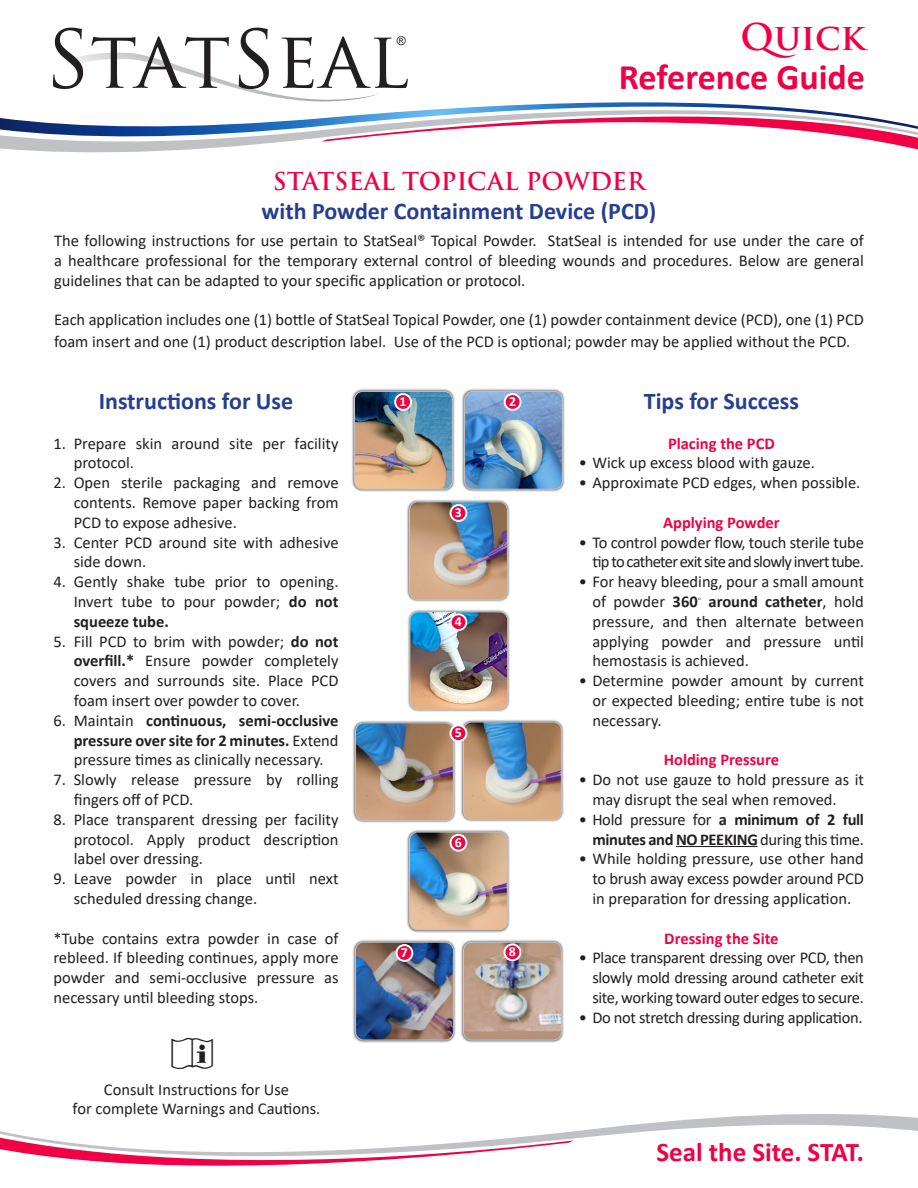
<style>
.page{position:relative;width:918px;height:1188px;background:#fff}
.page>*{position:absolute;margin:0;border:0;box-sizing:border-box;transform-origin:0 0}
.t1{font:78.3px "Trajan Pro";color:#231f20}
.t2{font:42px "MDD EN980";color:#231f20}
.t3{font:700 36px "Calibri";color:#f00044}
.t4{font:700 36px "Trajan Pro";color:#f00044}
.t5{font:700 27px "Calibri";color:#f00044}
.t6{font:700 24px "Calibri";color:#253f8e}
.t7{font:700 24px "Trajan Pro";color:#f00044}
.t8{font:16.5px/19.8px "Calibri";color:#231f20;text-align:justify}
.t9{font:700 16.5px/19.8px "Calibri";color:#231f20;text-align:justify}
.t10{font:16.5px/19.8px "Calibri";letter-spacing:-.04em;color:#231f20;text-align:right}
.t11{font:700 16.5px/19.8px "Calibri";letter-spacing:-.02em;color:#231f20;text-align:right}
.t12{font:700 16.5px "Calibri";color:#f00044}
.t13{font:16.5px "Calibri";letter-spacing:-.02em;color:#231f20}
.t14{font:700 13.8px "Calibri";color:#fff}
.t15{font:12.15px "Arial";color:#231f20}
.s1{font-weight:700}
.s2{font-weight:400}
</style>
<div class="page">
<svg style="left:573px;top:1114px;width:345px;height:25px"></svg>
<svg style="left:0;top:1131px;width:573px;height:35px"></svg>
<svg style="left:0;top:53px;width:918px;height:100px"></svg>
<div style="left:407px;top:499px;width:103px;height:104px;background:#231f20;opacity:.75"></div>
<img style="left:410px;top:502px;width:97px;height:98px">
<div style="left:409px;top:501px;width:99px;height:99px;border:1px solid #c2c2c4;border-radius:8px"></div>
<div style="left:353px;top:720px;width:103px;height:104px;background:#231f20;opacity:.75"></div>
<img style="left:356px;top:723px;width:97px;height:98px">
<div style="left:355px;top:723px;width:99px;height:98px;border:1px solid #c2c2c4;border-radius:8px"></div>
<div style="left:461px;top:719px;width:103px;height:104px;background:#231f20;opacity:.75"></div>
<img style="left:464px;top:722px;width:97px;height:98px">
<div style="left:463px;top:722px;width:99px;height:98px;border:1px solid #c2c2c4;border-radius:8px"></div>
<div style="left:407px;top:829px;width:103px;height:104px;background:#231f20;opacity:.75"></div>
<img style="left:410px;top:832px;width:97px;height:98px">
<div style="left:409px;top:832px;width:99px;height:98px;border:1px solid #c2c2c4;border-radius:8px"></div>
<div style="left:451px;top:505px;width:15px;height:16px;background:#f00044;border-radius:50%"></div>
<div style="left:450px;top:504px;width:17px;height:18px;border:2px solid #fff;border-radius:50%"></div>
<div style="left:451px;top:725px;width:15px;height:16px;background:#f00044;border-radius:50%"></div>
<div style="left:450px;top:724px;width:17px;height:18px;border:2px solid #fff;border-radius:50%"></div>
<div style="left:451px;top:835px;width:15px;height:16px;background:#f00044;border-radius:50%"></div>
<div style="left:450px;top:834px;width:17px;height:18px;border:2px solid #fff;border-radius:50%"></div>
<div style="left:353px;top:939px;width:103px;height:104px;background:#231f20;opacity:.75"></div>
<img style="left:356px;top:942px;width:97px;height:98px">
<div style="left:355px;top:942px;width:99px;height:98px;border:1px solid #c2c2c4;border-radius:8px"></div>
<div style="left:397px;top:945px;width:15px;height:16px;background:#f00044;border-radius:50%"></div>
<div style="left:396px;top:944px;width:17px;height:18px;border:2px solid #fff;border-radius:50%"></div>
<div style="left:461px;top:939px;width:103px;height:104px;background:#231f20;opacity:.75"></div>
<img style="left:464px;top:942px;width:97px;height:98px">
<div style="left:463px;top:942px;width:99px;height:98px;border:1px solid #c2c2c4;border-radius:8px"></div>
<div style="left:505px;top:944px;width:15px;height:16px;background:#f00044;border-radius:50%"></div>
<div style="left:504px;top:943px;width:17px;height:18px;border:2px solid #fff;border-radius:50%"></div>
<div style="left:352px;top:388px;width:103px;height:104px;background:#231f20;opacity:.75"></div>
<img style="left:355px;top:391px;width:97px;height:98px">
<div style="left:354px;top:391px;width:99px;height:99px;border:1px solid #c2c2c4;border-radius:8px"></div>
<div style="left:462px;top:388px;width:103px;height:104px;background:#231f20;opacity:.75"></div>
<img style="left:465px;top:391px;width:97px;height:98px">
<div style="left:464px;top:391px;width:99px;height:99px;border:1px solid #c2c2c4;border-radius:8px"></div>
<div style="left:505px;top:394px;width:16px;height:16px;background:#f00044;border-radius:50%"></div>
<div style="left:504px;top:393px;width:18px;height:18px;border:2px solid #fff;border-radius:50%"></div>
<div style="left:395px;top:394px;width:16px;height:16px;background:#f00044;border-radius:50%"></div>
<div style="left:394px;top:393px;width:18px;height:18px;border:2px solid #fff;border-radius:50%"></div>
<div style="left:407px;top:609px;width:104px;height:104px;background:#231f20;opacity:.75"></div>
<img style="left:410px;top:612px;width:98px;height:98px">
<div style="left:410px;top:612px;width:98px;height:98px;border:1px solid #c2c2c4;border-radius:8px"></div>
<div style="left:451px;top:614px;width:15px;height:16px;background:#f00044;border-radius:50%"></div>
<div style="left:450px;top:613px;width:17px;height:18px;border:2px solid #fff;border-radius:50%"></div>
<hr style="left:676px;top:846px;width:82px;height:1px;background:#231f20">
<p class="t1" style="left:45px;top:10px;width:366px">STATSEAL</p>
<p class="t15" style="left:397px;top:32px;width:10px">®</p>
<p class="t4" style="left:741px;top:15px;width:126px">Quick</p>
<p class="t3" style="left:619px;top:52px;width:248px">Reference Guide</p>
<p class="t7" style="left:273px;top:167px;width:374px">STATSEAL TOPICAL POWDER</p>
<p class="t6" style="left:262px;top:194px;width:396px">with Powder Containment Device (PCD)</p>
<p class="t8" style="left:54px;top:230px;width:811px">The following instructions for use pertain to StatSeal® Topical Powder. StatSeal is intended for use under the care of a healthcare professional for the temporary external control of bleeding wounds and procedures. Below are general guidelines that can be adapted to your specific application or protocol.</p>
<p class="t8" style="left:54px;top:309px;width:811px;line-height:21.6px">Each application includes one (1) bottle of StatSeal Topical Powder, one (1) powder containment device (PCD), one (1) PCD foam insert and one (1) product description label. Use of the PCD is optional; powder may be applied without the PCD.</p>
<p class="t6" style="left:99px;top:384px;width:196px">Instructions for Use</p>
<p class="t8" style="left:74px;top:433px;width:266px;text-indent:-20px">1. Prepare skin around site per facility protocol.</p>
<p class="t8" style="left:74px;top:472px;width:266px;text-indent:-20px">2. Open sterile packaging and remove contents. Remove paper backing from PCD to expose adhesive.</p>
<p class="t8" style="left:74px;top:532px;width:266px;text-indent:-20px">3. Center PCD around site with adhesive side down.</p>
<p class="t8" style="left:74px;top:571px;width:266px;text-indent:-20px">4. Gently shake tube prior to opening.<br>Invert tube to pour powder; <span class="s1">do not squeeze tube.</span></p>
<p class="t8" style="left:74px;top:631px;width:266px;text-indent:-20px">5. Fill PCD to brim with powder; <span class="s1">do not overfill.*</span> Ensure powder completely covers and surrounds site. Place PCD foam insert over powder to cover.</p>
<p class="t9" style="left:74px;top:710px;width:266px;text-indent:-20px"><span class="s2">6. Maintain</span> continuous, semi-occlusive pressure over site for 2 minutes. <span class="s2">Extend pressure times as clinically necessary.</span></p>
<p class="t8" style="left:74px;top:769px;width:266px;text-indent:-20px">7. Slowly release pressure by rolling fingers off of PCD.</p>
<p class="t8" style="left:74px;top:809px;width:266px;text-indent:-20px">8. Place transparent dressing per facility protocol. Apply product description label over dressing.</p>
<p class="t8" style="left:74px;top:868px;width:266px;text-indent:-20px">9. Leave powder in place until next scheduled dressing change.</p>
<p class="t8" style="left:53px;top:928px;width:287px">*Tube contains extra powder in case of rebleed. If bleeding continues, apply more powder and semi-occlusive pressure as necessary until bleeding stops.</p>
<p class="t2" style="left:171px;top:1037px;width:52px">i</p>
<p class="t8" style="left:104px;top:1079px;width:187px">Consult Instructions for Use</p>
<p class="t8" style="left:73px;top:1099px;width:249px">for complete Warnings and Cautions.</p>
<p class="t14" style="left:400px;top:392px;width:9px">1</p>
<p class="t14" style="left:509px;top:392px;width:9px">2</p>
<p class="t14" style="left:455px;top:503px;width:9px">3</p>
<p class="t14" style="left:455px;top:612px;width:9px">4</p>
<p class="t14" style="left:455px;top:723px;width:9px">5</p>
<p class="t14" style="left:455px;top:832px;width:9px">6</p>
<p class="t14" style="left:401px;top:943px;width:9px">7</p>
<p class="t14" style="left:509px;top:942px;width:9px">8</p>
<p class="t6" style="left:644px;top:384px;width:157px">Tips for Success</p>
<p class="t12" style="left:668px;top:432px;width:108px">Placing the PCD</p>
<p class="t8" style="left:579px;top:453px;width:238px">• Wick up excess blood with gauze.</p>
<p class="t8" style="left:579px;top:472px;width:283px">• Approximate PCD edges, when possible.</p>
<p class="t12" style="left:663px;top:511px;width:118px">Applying Powder</p>
<p class="t10" style="left:579px;top:532px;width:287px">• To control powder flow, touch sterile tube tip to catheter exit site and slowly invert tube.</p>
<p class="t8" style="left:592px;top:571px;width:273px;text-indent:-14px">• For heavy bleeding, pour a small amount of powder <span class="s1">360</span><sup>◦</sup> <span class="s1">around catheter</span>, hold pressure, and then alternate between applying powder and pressure until hemostasis is achieved.</p>
<p class="t8" style="left:592px;top:670px;width:273px;text-indent:-14px">• Determine powder amount by current or expected bleeding; entire tube is not necessary.</p>
<p class="t12" style="left:664px;top:748px;width:117px">Holding Pressure</p>
<p class="t8" style="left:592px;top:769px;width:273px;text-indent:-14px">• Do not use gauze to hold pressure as it may disrupt the seal when removed.</p>
<p class="t11" style="left:579px;top:809px;width:287px"><span class="s2">• Hold pressure for</span> a minimum of 2 full minutes and NO PEEKING <span class="s2">during this time.</span></p>
<p class="t8" style="left:592px;top:849px;width:273px;text-indent:-14px">• While holding pressure, use other hand to brush away excess powder around PCD in preparation for dressing application.</p>
<p class="t12" style="left:664px;top:927px;width:116px">Dressing the Site</p>
<p class="t8" style="left:592px;top:948px;width:273px;text-indent:-14px">• Place transparent dressing over PCD, then slowly mold dressing around catheter exit site, working toward outer edges to secure.</p>
<p class="t13" style="left:579px;top:1006px;width:285px">• Do not stretch dressing during application.</p>
<p class="t5" style="left:656px;top:1133px;width:209px">Seal the Site. STAT.</p>
</div>
